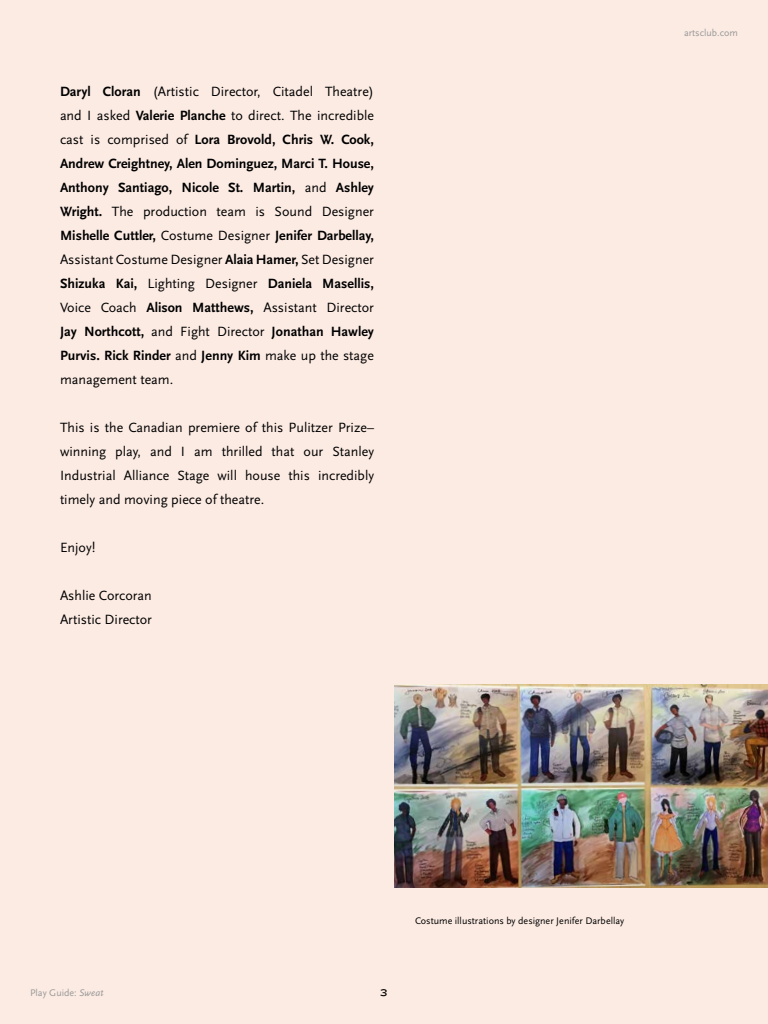
<style>
.page{position:relative;width:768px;height:1024px;background:#fcebe3}
.page>*{position:absolute;margin:0;border:0;box-sizing:border-box;transform-origin:0 0}
.t1{font:700 14px/24px "Scala Sans LF";color:#000;text-align:justify}
.t2{font:14px/24px "Scala Sans LF";color:#000;text-align:justify}
.t3{font:10px "Scala Sans LF";color:#000}
.t4{font:10px "Scala Sans LF";color:#999}
.t5{font:10px "Knockout 34 Junior Sumo";color:#000}
.s1{font-weight:400}
.s2{font-style:italic}
</style>
<div class="page">
<img style="left:394px;top:684px;width:374px;height:204px">
<p class="t1" style="left:60px;top:80px;width:316px">Daryl Cloran <span class="s1">(Artistic Director, Citadel Theatre) and I asked</span> Valerie Planche <span class="s1">to direct. The incredible cast is comprised of</span> Lora Brovold, Chris W. Cook, Andrew Creightney, Alen Dominguez, Marci T. House, Anthony Santiago, Nicole St. Martin, <span class="s1">and</span> Ashley Wright. <span class="s1">The production team is Sound Designer </span>Mishelle Cuttler, <span class="s1">Costume Designer</span> Jenifer Darbellay, <span class="s1">Assistant Costume Designer</span> Alaia Hamer, <span class="s1">Set Designer </span>Shizuka Kai, <span class="s1">Lighting Designer</span> Daniela Masellis, <span class="s1">Voice Coach</span> Alison Matthews, <span class="s1">Assistant Director </span>Jay Northcott, <span class="s1">and Fight Director</span> Jonathan Hawley Purvis. Rick Rinder <span class="s1">and</span> Jenny Kim <span class="s1">make up the stage management team.</span></p>
<p class="t2" style="left:60px;top:416px;width:316px">This is the Canadian premiere of this Pulitzer Prize– winning play, and I am thrilled that our Stanley Industrial Alliance Stage will house this incredibly timely and moving piece of theatre.</p>
<p class="t2" style="left:60px;top:536px;width:37px">Enjoy!</p>
<p class="t2" style="left:60px;top:584px;width:94px">Ashlie Corcoran<br>Artistic Director</p>
<p class="t4" style="left:684px;top:27px;width:55px">artsclub.com</p>
<p class="t4" style="left:30px;top:987px;width:75px">Play Guide: <span class="s2">Sweat</span></p>
<p class="t5" style="left:380px;top:985px;width:9px">3</p>
<p class="t3" style="left:415px;top:915px;width:211px">Costume illustrations by designer Jenifer Darbellay</p>
</div>
